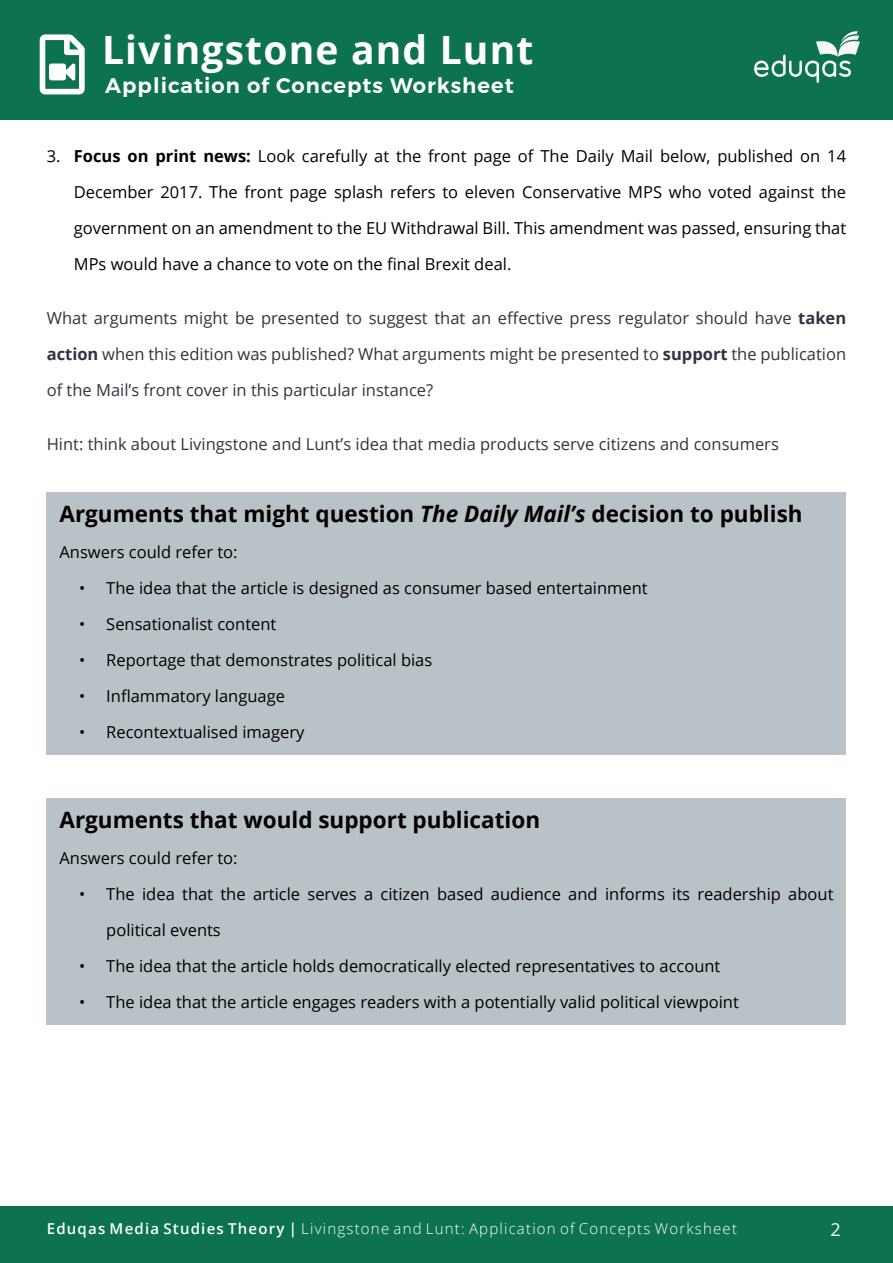
<style>
.page{position:relative;width:893px;height:1263px;background:#fff}
.page>*{position:absolute;margin:0;border:0;box-sizing:border-box;transform-origin:0 0}
.t1{font:700 39px "Open Sans";letter-spacing:.03em;color:#fff}
.t2{font:700 22.5px "Open Sans";color:#000}
.t3{font:600 21px "Montserrat";letter-spacing:.05em;color:#fff}
.t4{font:18px "Open Sans";color:#fff}
.t5{font:16.5px/36px "Open Sans";color:#000;text-align:justify}
.t6{font:16.5px/36px "Open Sans";color:#30343f;text-align:justify}
.t7{font:300 15px "Open Sans";letter-spacing:.08em;color:#fff}
.s1{font-weight:700}
.s2{font-style:italic}
.s3{font-weight:600}
</style>
<div class="page">
<div style="left:0;top:0;width:893px;height:119px;background:#0c734e"></div>
<svg style="left:754px;top:31px;width:106px;height:52px"></svg>
<div style="left:0;top:1206px;width:893px;height:57px;background:#0c734e"></div>
<div style="left:47px;top:492px;width:799px;height:48px;background:#b9c2c7"></div>
<div style="left:47px;top:533px;width:799px;height:42px;background:#b9c2c7"></div>
<div style="left:47px;top:569px;width:799px;height:42px;background:#b9c2c7"></div>
<div style="left:47px;top:605px;width:799px;height:42px;background:#b9c2c7"></div>
<div style="left:47px;top:641px;width:799px;height:42px;background:#b9c2c7"></div>
<div style="left:47px;top:677px;width:799px;height:42px;background:#b9c2c7"></div>
<div style="left:47px;top:713px;width:799px;height:42px;background:#b9c2c7"></div>
<div style="left:47px;top:798px;width:799px;height:48px;background:#b9c2c7"></div>
<div style="left:47px;top:839px;width:799px;height:42px;background:#b9c2c7"></div>
<div style="left:47px;top:875px;width:799px;height:78px;background:#b9c2c7"></div>
<div style="left:47px;top:947px;width:799px;height:42px;background:#b9c2c7"></div>
<div style="left:47px;top:983px;width:799px;height:42px;background:#b9c2c7"></div>
<h1 class="t1" style="left:102px;top:22px;width:433px">Livingstone and Lunt</h1>
<p class="t3" style="left:105px;top:69px;width:410px">Application of Concepts Worksheet</p>
<p class="t5" style="left:74px;top:138px;width:774px;text-indent:-27px">3. <span class="s1">Focus on print news:</span> Look carefully at the front page of The Daily Mail below, published on 14<br>December 2017. The front page splash refers to eleven Conservative MPS who voted against the government on an amendment to the EU Withdrawal Bill. This amendment was passed, ensuring that MPs would have a chance to vote on the final Brexit deal.</p>
<p class="t6" style="left:47px;top:300px;width:801px">What arguments might be presented to suggest that an effective press regulator should have <span class="s1">taken action</span> when this edition was published? What arguments might be presented to <span class="s1">support</span> the publication of the Mail’s front cover in this particular instance?</p>
<p class="t6" style="left:47px;top:426px;width:734px">Hint: think about Livingstone and Lunt’s idea that media products serve citizens and consumers</p>
<h2 class="t2" style="left:60px;top:498px;width:745px">Arguments that might question <span class="s2">The Daily Mail’s</span> decision to publish</h2>
<p class="t5" style="left:60px;top:534px;width:180px">Answers could refer to:</p>
<p class="t5" style="left:79px;top:570px;width:570px">• The idea that the article is designed as consumer based entertainment</p>
<p class="t5" style="left:79px;top:606px;width:199px">• Sensationalist content</p>
<p class="t5" style="left:79px;top:642px;width:355px">• Reportage that demonstrates political bias</p>
<p class="t5" style="left:79px;top:678px;width:207px">• Inflammatory language</p>
<p class="t5" style="left:79px;top:714px;width:227px">• Recontextualised imagery</p>
<h2 class="t2" style="left:60px;top:804px;width:482px">Arguments that would support publication</h2>
<p class="t5" style="left:60px;top:840px;width:180px">Answers could refer to:</p>
<p class="t5" style="left:106px;top:876px;width:729px;text-indent:-27px">• The idea that the article serves a citizen based audience and informs its readership about political events</p>
<p class="t5" style="left:79px;top:948px;width:643px">• The idea that the article holds democratically elected representatives to account</p>
<p class="t5" style="left:79px;top:984px;width:661px">• The idea that the article engages readers with a potentially valid political viewpoint</p>
<p class="t7" style="left:47px;top:1218px;width:692px"><span class="s3">Eduqas Media Studies Theory |</span> Livingstone and Lunt: Application of Concepts Worksheet</p>
<p class="t4" style="left:830px;top:1217px;width:12px">2</p>
</div>
